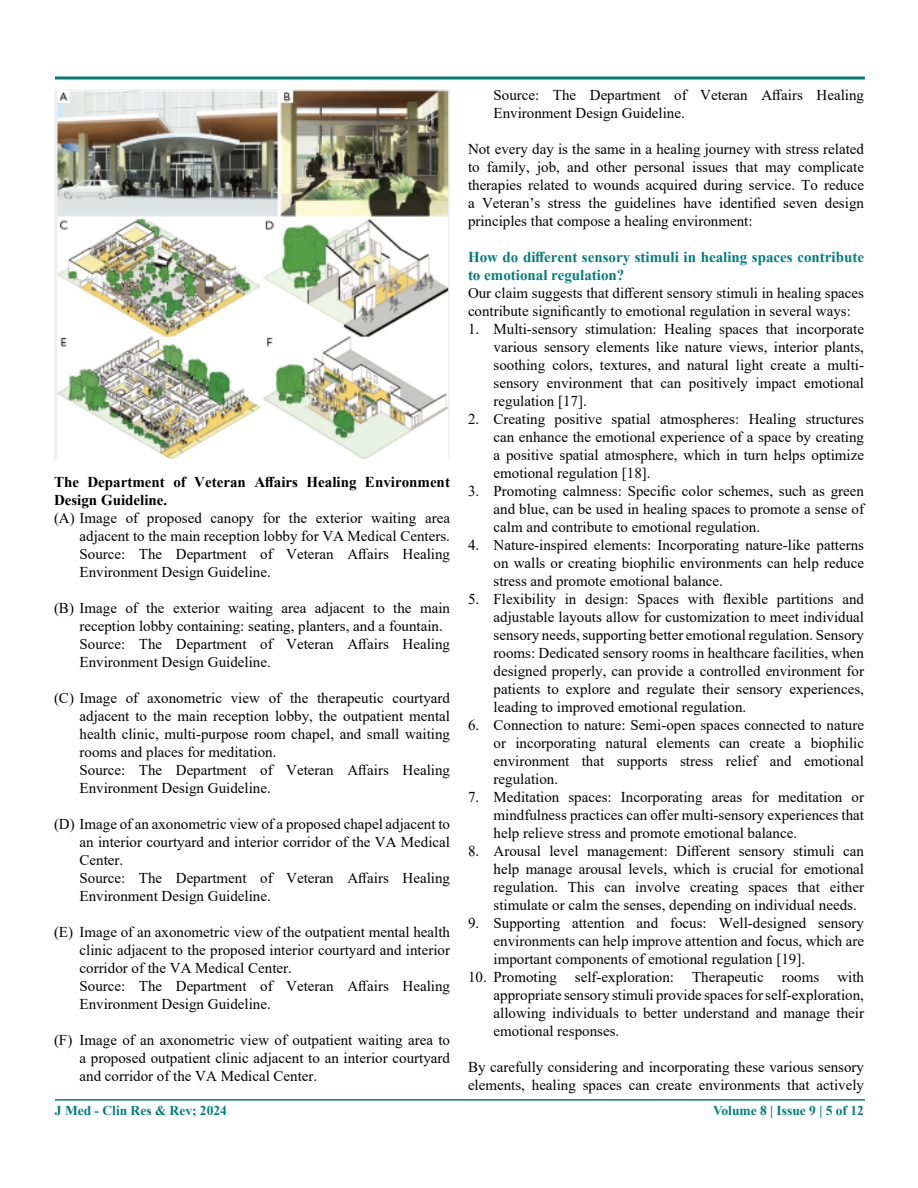
<style>
.page{position:relative;width:918px;height:1188px;background:#fff}
.page>*{position:absolute;margin:0;border:0;box-sizing:border-box;transform-origin:0 0}
.t1{font:15px/18px "Times New Roman";color:#000;text-align:justify}
.t2{font:700 15px/18px "Times New Roman";color:#007d7d}
.t3{font:700 15px/18px "Times New Roman";color:#000}
.t4{font:700 13.5px "Times New Roman";color:#007d7d}
</style>
<div class="page">
<hr style="left:55px;top:1099px;width:810px;height:2px;background:#007d7d">
<svg style="left:54px;top:76px;width:811px;height:4px;background:#3f9d9d"></svg>
<img style="left:54px;top:89px;width:396px;height:370px">
<p class="t3" style="left:54px;top:473px;width:397px">The Department of Veteran Affairs Healing Environment<br>Design Guideline.</p>
<p class="t1" style="left:80px;top:509px;width:372px;text-indent:-26px">(A) Image of proposed canopy for the exterior waiting area adjacent to the main reception lobby for VA Medical Centers.<br>Source: The Department of Veteran Affairs Healing Environment Design Guideline.</p>
<p class="t1" style="left:80px;top:599px;width:372px;text-align:left;text-indent:-26px">(B) Image of the exterior waiting area adjacent to the main reception lobby containing: seating, planters, and a fountain.<br>Source: The Department of Veteran Affairs Healing Environment Design Guideline.</p>
<p class="t1" style="left:80px;top:689px;width:372px;text-align:left;text-indent:-26px">(C) Image of axonometric view of the therapeutic courtyard adjacent to the main reception lobby, the outpatient mental health clinic, multi-purpose room chapel, and small waiting rooms and places for meditation.<br>Source: The Department of Veteran Affairs Healing Environment Design Guideline.</p>
<p class="t1" style="left:80px;top:815px;width:372px;text-align:left;text-indent:-26px">(D) Image of an axonometric view of a proposed chapel adjacent to an interior courtyard and interior corridor of the VA Medical Center.<br>Source: The Department of Veteran Affairs Healing Environment Design Guideline.</p>
<p class="t1" style="left:80px;top:923px;width:372px;text-align:left;text-indent:-26px">(E) Image of an axonometric view of the outpatient mental health clinic adjacent to the proposed interior courtyard and interior corridor of the VA Medical Center.<br>Source: The Department of Veteran Affairs Healing Environment Design Guideline.</p>
<p class="t1" style="left:80px;top:1031px;width:372px;text-indent:-26px">(F) Image of an axonometric view of outpatient waiting area to a proposed outpatient clinic adjacent to an interior courtyard and corridor of the VA Medical Center.</p>
<p class="t1" style="left:494px;top:85px;width:372px">Source: The Department of Veteran Affairs Healing<br>Environment Design Guideline.</p>
<p class="t1" style="left:468px;top:139px;width:398px">Not every day is the same in a healing journey with stress related to family, job, and other personal issues that may complicate therapies related to wounds acquired during service. To reduce a Veteran’s stress the guidelines have identified seven design principles that compose a healing environment:</p>
<p class="t2" style="left:468px;top:247px;width:398px">How do different sensory stimuli in healing spaces contribute to emotional regulation?</p>
<p class="t1" style="left:468px;top:283px;width:398px">Our claim suggests that different sensory stimuli in healing spaces contribute significantly to emotional regulation in several ways:</p>
<p class="t1" style="left:494px;top:319px;width:372px;text-indent:-26px">1. Multi-sensory stimulation: Healing spaces that incorporate various sensory elements like nature views, interior plants, soothing colors, textures, and natural light create a multi&shy;sensory environment that can positively impact emotional regulation [17].</p>
<p class="t1" style="left:494px;top:409px;width:372px;text-indent:-26px">2. Creating positive spatial atmospheres: Healing structures can enhance the emotional experience of a space by creating a positive spatial atmosphere, which in turn helps optimize emotional regulation [18].</p>
<p class="t1" style="left:494px;top:481px;width:372px;text-indent:-26px">3. Promoting calmness: Specific color schemes, such as green and blue, can be used in healing spaces to promote a sense of calm and contribute to emotional regulation.</p>
<p class="t1" style="left:494px;top:535px;width:372px;text-indent:-26px">4. Nature-inspired elements: Incorporating nature-like patterns on walls or creating biophilic environments can help reduce stress and promote emotional balance.</p>
<p class="t1" style="left:494px;top:589px;width:372px;text-indent:-26px">5. Flexibility in design: Spaces with flexible partitions and adjustable layouts allow for customization to meet individual sensory needs, supporting better emotional regulation. Sensory rooms: Dedicated sensory rooms in healthcare facilities, when designed properly, can provide a controlled environment for patients to explore and regulate their sensory experiences, leading to improved emotional regulation.</p>
<p class="t1" style="left:494px;top:715px;width:372px;text-indent:-26px">6. Connection to nature: Semi-open spaces connected to nature or incorporating natural elements can create a biophilic environment that supports stress relief and emotional regulation.</p>
<p class="t1" style="left:494px;top:787px;width:372px;text-indent:-26px">7. Meditation spaces: Incorporating areas for meditation or mindfulness practices can offer multi-sensory experiences that help relieve stress and promote emotional balance.</p>
<p class="t1" style="left:494px;top:841px;width:372px;text-indent:-26px">8. Arousal level management: Different sensory stimuli can help manage arousal levels, which is crucial for emotional regulation. This can involve creating spaces that either stimulate or calm the senses, depending on individual needs.</p>
<p class="t1" style="left:494px;top:913px;width:372px;text-indent:-26px">9. Supporting attention and focus: Well-designed sensory environments can help improve attention and focus, which are important components of emotional regulation [19].</p>
<p class="t1" style="left:494px;top:967px;width:372px;text-indent:-26px">10. Promoting self-exploration: Therapeutic rooms with appropriate sensory stimuli provide spaces for self-exploration, allowing individuals to better understand and manage their emotional responses.</p>
<p class="t1" style="left:468px;top:1057px;width:398px">By carefully considering and incorporating these various sensory elements, healing spaces can create environments that actively</p>
<p class="t4" style="left:55px;top:1101px;width:174px">J Med - Clin Res &amp; Rev; 2024</p>
<p class="t4" style="left:713px;top:1101px;width:152px">Volume 8 | Issue 9 | 5 of 12</p>
</div>
